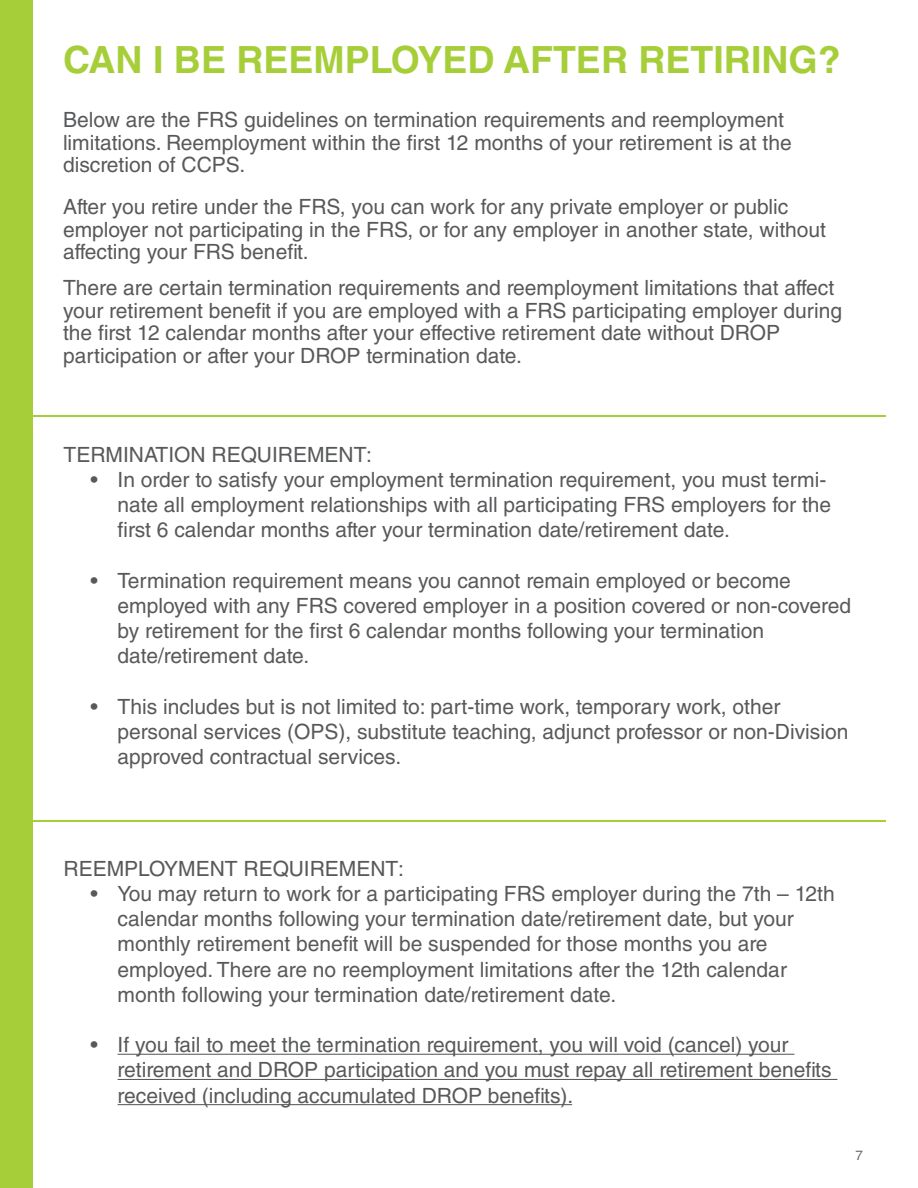
<style>
.page{position:relative;width:918px;height:1188px;background:#fff}
.page>*{position:absolute;margin:0;border:0;box-sizing:border-box;transform-origin:0 0}
.t1{font:700 37.5px "Helvetica LT Std";color:#a6ce39}
.t2{font:21px/25.2px "Helvetica LT Std";color:#58595b}
.t3{font:13.5px "Helvetica LT Std";color:#6d6e71}
</style>
<div class="page">
<div style="left:0;top:1px;width:33px;height:1187px;background:#a6ce39"></div>
<hr style="left:118px;top:1054px;width:676px;height:1px;background:#58595b">
<hr style="left:118px;top:1079px;width:719px;height:1px;background:#58595b">
<hr style="left:118px;top:1104px;width:454px;height:1px;background:#58595b">
<hr style="left:12px;top:820px;width:874px;height:2px;background:#a6ce39">
<hr style="left:12px;top:415px;width:874px;height:2px;background:#a6ce39">
<p class="t1" style="left:63px;top:36px;width:779px">CAN I BE REEMPLOYED AFTER RETIRING?</p>
<p class="t2" style="left:63px;top:109px;width:730px;line-height:22.5px">Below are the FRS guidelines on termination requirements and reemployment limitations. Reemployment within the first 12 months of your retirement is at the</p>
<p class="t2" style="left:63px;top:152px;width:184px">discretion of CCPS.</p>
<p class="t2" style="left:63px;top:196px;width:765px;line-height:22.5px">After you retire under the FRS, you can work for any private employer or public employer not participating in the FRS, or for any employer in another state, without affecting your FRS benefit.</p>
<p class="t2" style="left:63px;top:277px;width:781px;line-height:22.5px">There are certain termination requirements and reemployment limitations that affect your retirement benefit if you are employed with a FRS participating employer during the first 12 calendar months after your effective retirement date without DROP participation or after your DROP termination date.</p>
<p class="t2" style="left:64px;top:442px;width:310px">TERMINATION REQUIREMENT:</p>
<p class="t2" style="left:118px;top:467px;width:715px;text-indent:-27px">• In order to satisfy your employment termination requirement, you must termi&shy;nate all employment relationships with all participating FRS employers for the first 6 calendar months after your termination date/retirement date.</p>
<p class="t2" style="left:118px;top:568px;width:735px;text-indent:-27px">• Termination requirement means you cannot remain employed or become employed with any FRS covered employer in a position covered or non-covered by retirement for the first 6 calendar months following your termination date/retirement date.</p>
<p class="t2" style="left:118px;top:694px;width:732px;text-indent:-27px">• This includes but is not limited to: part-time work, temporary work, other personal services (OPS), substitute teaching, adjunct professor or non-Division approved contractual services.</p>
<p class="t2" style="left:64px;top:856px;width:342px">REEMPLOYMENT REQUIREMENT:</p>
<p class="t2" style="left:118px;top:881px;width:719px;text-indent:-27px">• You may return to work for a participating FRS employer during the 7th – 12th calendar months following your termination date/retirement date, but your monthly retirement benefit will be suspended for those months you are employed. There are no reemployment limitations after the 12th calendar month following your termination date/retirement date.</p>
<p class="t2" style="left:118px;top:1032px;width:715px;text-indent:-27px">• If you fail to meet the termination requirement, you will void (cancel) your retirement and DROP participation and you must repay all retirement benefits received (including accumulated DROP benefits).</p>
<p class="t3" style="left:855px;top:1147px;width:9px">7</p>
</div>
